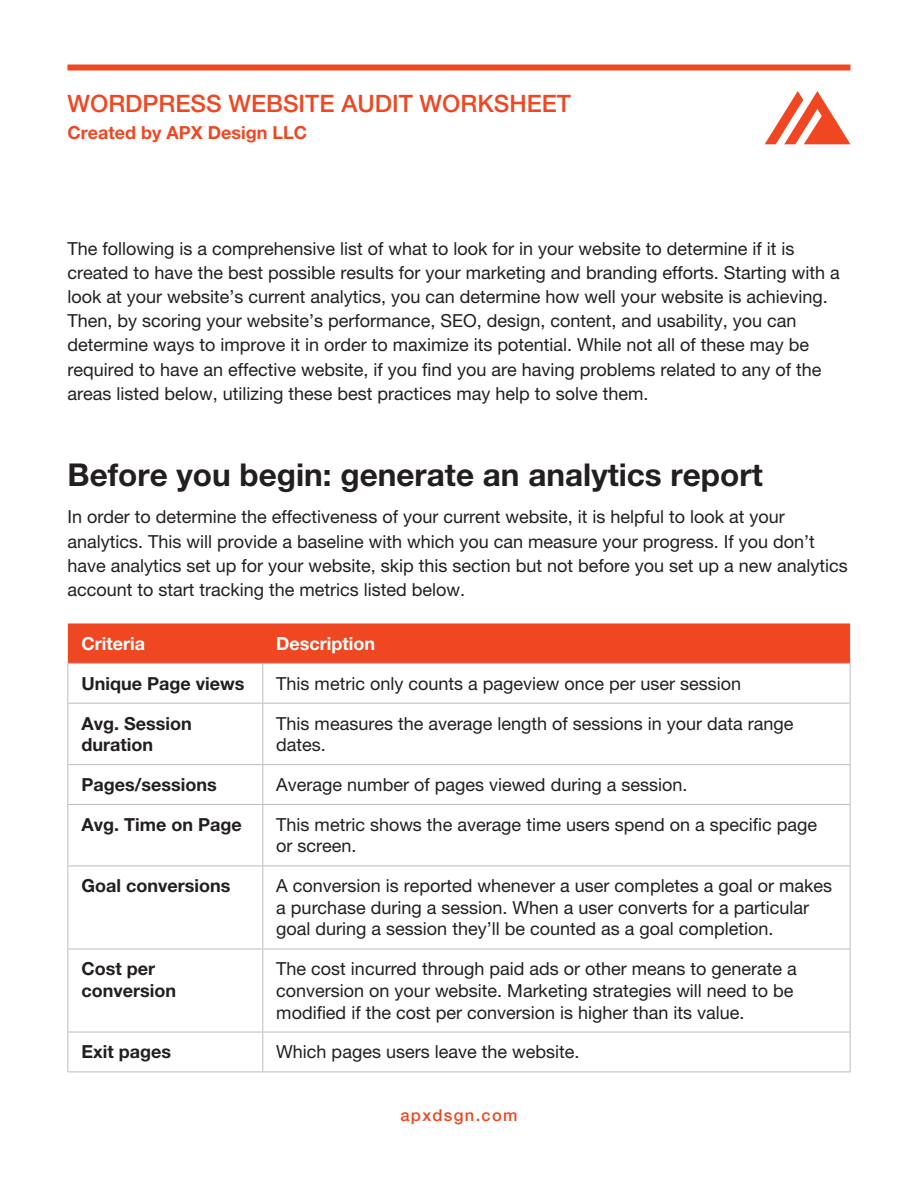
<style>
.page{position:relative;width:918px;height:1188px;background:#fff}
.page>*{position:absolute;margin:0;border:0;box-sizing:border-box;transform-origin:0 0}
.t1{font:700 31.5px "Helvetica Neue LT Pro";color:#231f20}
.t2{font:500 24px "Helvetica Neue LT Pro";color:#ef4722}
.t3{font:18px/24.2px "Helvetica Neue LT Pro";color:#231f20}
.t4{font:700 18px/21.6px "Helvetica Neue LT Pro";color:#231f20}
.t5{font:700 18px "Helvetica Neue LT Pro";color:#ef4722}
.t6{font:700 18px "Helvetica Neue LT Pro";color:#fff}
.t7{font:500 16.5px "Helvetica Neue LT Pro";letter-spacing:.08em;color:#ef4722}
</style>
<div class="page">
<div style="left:68px;top:623px;width:782px;height:40px;background:#ef4722"></div>
<hr style="left:68px;top:1072px;width:195px;height:1px;background:#bcbdc0">
<hr style="left:263px;top:1072px;width:588px;height:1px;background:#bcbdc0">
<hr style="left:68px;top:663px;width:195px;height:1px;background:#bcbdc0">
<hr style="left:68px;top:664px;width:1px;height:39px;background:#bcbdc0">
<hr style="left:263px;top:663px;width:588px;height:1px;background:#bcbdc0">
<hr style="left:262px;top:664px;width:1px;height:39px;background:#bcbdc0">
<hr style="left:850px;top:664px;width:1px;height:39px;background:#bcbdc0">
<hr style="left:68px;top:703px;width:195px;height:1px;background:#bcbdc0">
<hr style="left:68px;top:704px;width:1px;height:60px;background:#bcbdc0">
<hr style="left:263px;top:703px;width:588px;height:1px;background:#bcbdc0">
<hr style="left:262px;top:704px;width:1px;height:60px;background:#bcbdc0">
<hr style="left:850px;top:704px;width:1px;height:60px;background:#bcbdc0">
<hr style="left:68px;top:764px;width:195px;height:1px;background:#bcbdc0">
<hr style="left:68px;top:765px;width:1px;height:39px;background:#bcbdc0">
<hr style="left:263px;top:764px;width:588px;height:1px;background:#bcbdc0">
<hr style="left:262px;top:765px;width:1px;height:39px;background:#bcbdc0">
<hr style="left:850px;top:765px;width:1px;height:39px;background:#bcbdc0">
<hr style="left:68px;top:804px;width:195px;height:1px;background:#bcbdc0">
<hr style="left:68px;top:805px;width:1px;height:61px;background:#bcbdc0">
<hr style="left:263px;top:804px;width:588px;height:1px;background:#bcbdc0">
<hr style="left:262px;top:805px;width:1px;height:61px;background:#bcbdc0">
<hr style="left:850px;top:805px;width:1px;height:61px;background:#bcbdc0">
<hr style="left:68px;top:866px;width:195px;height:1px;background:#bcbdc0">
<hr style="left:68px;top:866px;width:1px;height:83px;background:#bcbdc0">
<hr style="left:263px;top:866px;width:588px;height:1px;background:#bcbdc0">
<hr style="left:262px;top:866px;width:1px;height:83px;background:#bcbdc0">
<hr style="left:850px;top:866px;width:1px;height:83px;background:#bcbdc0">
<hr style="left:68px;top:949px;width:195px;height:1px;background:#bcbdc0">
<hr style="left:68px;top:949px;width:1px;height:83px;background:#bcbdc0">
<hr style="left:263px;top:949px;width:588px;height:1px;background:#bcbdc0">
<hr style="left:262px;top:949px;width:1px;height:83px;background:#bcbdc0">
<hr style="left:850px;top:949px;width:1px;height:83px;background:#bcbdc0">
<hr style="left:68px;top:1032px;width:195px;height:1px;background:#bcbdc0">
<hr style="left:68px;top:1032px;width:1px;height:40px;background:#bcbdc0">
<hr style="left:263px;top:1032px;width:588px;height:1px;background:#bcbdc0">
<hr style="left:262px;top:1032px;width:1px;height:40px;background:#bcbdc0">
<hr style="left:850px;top:1032px;width:1px;height:40px;background:#bcbdc0">
<svg style="left:765px;top:91px;width:86px;height:53px"></svg>
<div style="left:68px;top:64px;width:782px;height:6px;background:#ef4722"></div>
<h2 class="t2" style="left:68px;top:89px;width:505px">WORDPRESS WEBSITE AUDIT WORKSHEET</h2>
<p class="t5" style="left:68px;top:121px;width:241px">Created by APX Design LLC</p>
<p class="t3" style="left:68px;top:236px;width:774px">The following is a comprehensive list of what to look for in your website to determine if it is created to have the best possible results for your marketing and branding efforts. Starting with a look at your website’s current analytics, you can determine how well your website is achieving.<br>Then, by scoring your website’s performance, SEO, design, content, and usability, you can determine ways to improve it in order to maximize its potential. While not all of these may be required to have an effective website, if you find you are having problems related to any of the areas listed below, utilizing these best practices may help to solve them.</p>
<h1 class="t1" style="left:68px;top:455px;width:697px">Before you begin: generate an analytics report</h1>
<p class="t3" style="left:68px;top:505px;width:782px">In order to determine the effectiveness of your current website, it is helpful to look at your analytics. This will provide a baseline with which you can measure your progress. If you don’t have analytics set up for your website, skip this section but not before you set up a new analytics account to start tracking the metrics listed below.</p>
<p class="t6" style="left:81px;top:632px;width:65px">Criteria</p>
<p class="t6" style="left:276px;top:632px;width:100px">Description</p>
<p class="t4" style="left:81px;top:672px;width:164px">Unique Page views</p>
<p class="t3" style="left:276px;top:671px;width:466px">This metric only counts a pageview once per user session</p>
<p class="t4" style="left:81px;top:712px;width:112px">Avg. Session duration</p>
<p class="t3" style="left:276px;top:712px;width:519px;line-height:21.6px">This measures the average length of sessions in your data range dates.</p>
<p class="t4" style="left:81px;top:773px;width:137px">Pages/sessions</p>
<p class="t3" style="left:276px;top:772px;width:413px">Average number of pages viewed during a session.</p>
<p class="t4" style="left:81px;top:813px;width:162px">Avg. Time on Page</p>
<p class="t3" style="left:276px;top:813px;width:542px;line-height:21.6px">This metric shows the average time users spend on a specific page or screen.</p>
<p class="t4" style="left:81px;top:875px;width:150px">Goal conversions</p>
<p class="t3" style="left:276px;top:875px;width:557px;line-height:21.6px">A conversion is reported whenever a user completes a goal or makes a purchase during a session. When a user converts for a particular goal during a session they’ll be counted as a goal completion.</p>
<p class="t4" style="left:81px;top:958px;width:96px">Cost per conversion</p>
<p class="t3" style="left:276px;top:958px;width:522px;line-height:21.6px">The cost incurred through paid ads or other means to generate a conversion on your website. Marketing strategies will need to be modified if the cost per conversion is higher than its value.</p>
<p class="t4" style="left:81px;top:1041px;width:91px">Exit pages</p>
<p class="t3" style="left:276px;top:1040px;width:305px">Which pages users leave the website.</p>
<p class="t7" style="left:400px;top:1105px;width:119px">apxdsgn.com</p>
</div>
